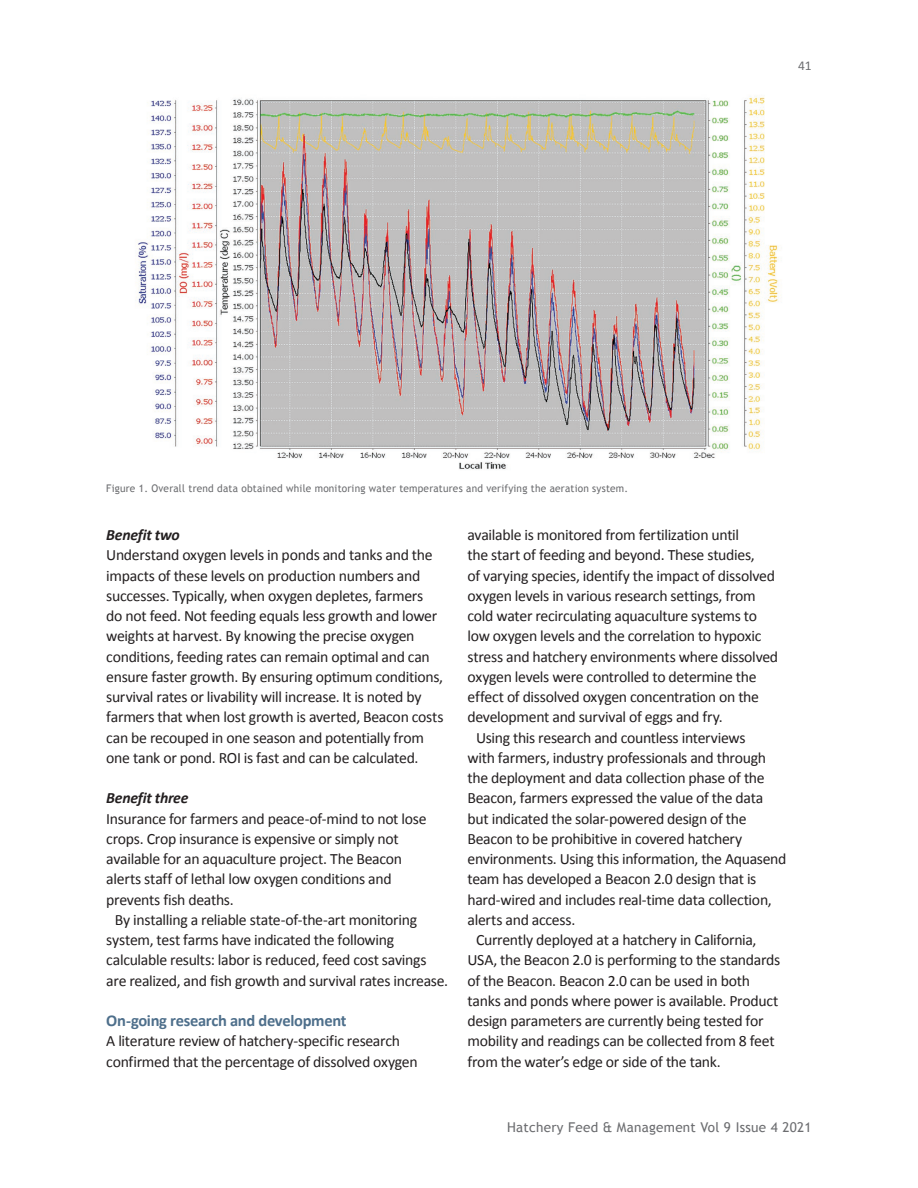
<style>
.page{position:relative;width:918px;height:1188px;background:#fff}
.page>*{position:absolute;margin:0;border:0;box-sizing:border-box;transform-origin:0 0}
.t1{font:700 16.5px "Calibri";letter-spacing:-.02em;color:#4e6f8b}
.t2{font:15.75px/20.2px "Calibri";letter-spacing:-.02em;color:#231f20}
.t3{font:italic 700 15.75px "Calibri";letter-spacing:-.015em;color:#231f20}
.t4{font:13.5px "Trebuchet MS";letter-spacing:.02em;color:#6c6d70}
.t5{font:13.5px "Calibri";color:#6c6d70}
.t6{font:10.5px "Trebuchet MS";letter-spacing:.02em;color:#6c6d70;scale:.96 1}
</style>
<div class="page">
<img style="left:137px;top:95px;width:644px;height:375px">
<p class="t5" style="left:798px;top:57px;width:15px">41</p>
<p class="t6" style="left:106px;top:482px;width:545px">Figure 1. Overall trend data obtained while monitoring water temperatures and verifying the aeration system.</p>
<p class="t3" style="left:106px;top:525px;width:75px">Benefit two</p>
<p class="t2" style="left:106px;top:544px;width:339px">Understand oxygen levels in ponds and tanks and the impacts of these levels on production numbers and successes. Typically, when oxygen depletes, farmers do not feed. Not feeding equals less growth and lower weights at harvest. By knowing the precise oxygen conditions, feeding rates can remain optimal and can ensure faster growth. By ensuring optimum conditions, survival rates or livability will increase. It is noted by farmers that when lost growth is averted, Beacon costs can be recouped in one season and potentially from one tank or pond. ROI is fast and can be calculated.</p>
<p class="t3" style="left:106px;top:788px;width:84px">Benefit three</p>
<p class="t2" style="left:106px;top:807px;width:322px">Insurance for farmers and peace-of-mind to not lose</p>
<p class="t2" style="left:106px;top:828px;width:294px">crops. Crop insurance is expensive or simply not</p>
<p class="t2" style="left:106px;top:848px;width:297px">available for an aquaculture project. The Beacon</p>
<p class="t2" style="left:106px;top:868px;width:287px">alerts staff of lethal low oxygen conditions and</p>
<p class="t2" style="left:106px;top:888px;width:129px">prevents fish deaths.</p>
<p class="t2" style="left:115px;top:909px;width:304px">By installing a reliable state-of-the-art monitoring</p>
<p class="t2" style="left:106px;top:929px;width:289px">system, test farms have indicated the following</p>
<p class="t2" style="left:106px;top:949px;width:322px">calculable results: labor is reduced, feed cost savings</p>
<p class="t2" style="left:106px;top:969px;width:343px">are realized, and fish growth and survival rates increase.</p>
<p class="t1" style="left:106px;top:1010px;width:242px">On-going research and development</p>
<p class="t2" style="left:106px;top:1030px;width:313px">A literature review of hatchery-specific research confirmed that the percentage of dissolved oxygen</p>
<p class="t2" style="left:468px;top:524px;width:273px">available is monitored from fertilization until</p>
<p class="t2" style="left:468px;top:544px;width:289px">the start of feeding and beyond. These studies,</p>
<p class="t2" style="left:468px;top:564px;width:309px">of varying species, identify the impact of dissolved</p>
<p class="t2" style="left:468px;top:585px;width:290px">oxygen levels in various research settings, from</p>
<p class="t2" style="left:468px;top:605px;width:291px">cold water recirculating aquaculture systems to</p>
<p class="t2" style="left:468px;top:625px;width:295px">low oxygen levels and the correlation to hypoxic</p>
<p class="t2" style="left:468px;top:645px;width:312px">stress and hatchery environments where dissolved</p>
<p class="t2" style="left:468px;top:666px;width:291px">oxygen levels were controlled to determine the</p>
<p class="t2" style="left:468px;top:686px;width:293px">effect of dissolved oxygen concentration on the</p>
<p class="t2" style="left:468px;top:706px;width:257px">development and survival of eggs and fry.</p>
<p class="t2" style="left:476px;top:726px;width:271px">Using this research and countless interviews</p>
<p class="t2" style="left:468px;top:747px;width:300px">with farmers, industry professionals and through</p>
<p class="t2" style="left:468px;top:767px;width:299px">the deployment and data collection phase of the</p>
<p class="t2" style="left:468px;top:787px;width:297px">Beacon, farmers expressed the value of the data</p>
<p class="t2" style="left:468px;top:807px;width:281px">but indicated the solar-powered design of the</p>
<p class="t2" style="left:468px;top:828px;width:276px">Beacon to be prohibitive in covered hatchery</p>
<p class="t2" style="left:468px;top:848px;width:321px">environments. Using this information, the Aquasend</p>
<p class="t2" style="left:468px;top:868px;width:290px">team has developed a Beacon 2.0 design that is</p>
<p class="t2" style="left:468px;top:888px;width:306px">hard-wired and includes real-time data collection,</p>
<p class="t2" style="left:468px;top:909px;width:109px">alerts and access.</p>
<p class="t2" style="left:476px;top:929px;width:282px">Currently deployed at a hatchery in California,</p>
<p class="t2" style="left:468px;top:949px;width:314px">USA, the Beacon 2.0 is performing to the standards</p>
<p class="t2" style="left:468px;top:970px;width:284px">of the Beacon. Beacon 2.0 can be used in both</p>
<p class="t2" style="left:468px;top:990px;width:312px">tanks and ponds where power is available. Product</p>
<p class="t2" style="left:468px;top:1010px;width:298px">design parameters are currently being tested for</p>
<p class="t2" style="left:468px;top:1030px;width:309px">mobility and readings can be collected from 8 feet</p>
<p class="t2" style="left:468px;top:1051px;width:255px">from the water’s edge or side of the tank.</p>
<p class="t4" style="left:507px;top:1120px;width:306px">Hatchery Feed &amp; Management Vol 9 Issue 4 2021</p>
</div>
